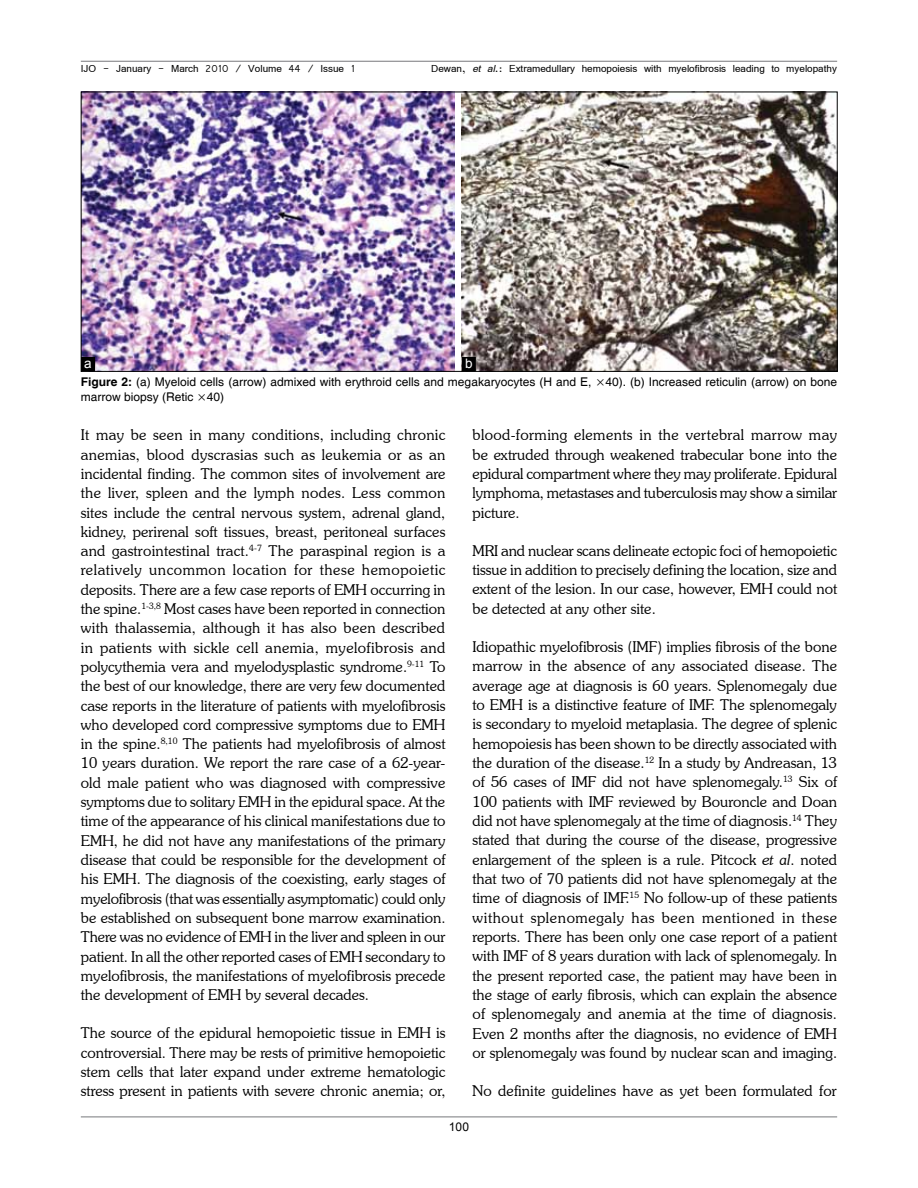
<style>
.page{position:relative;width:918px;height:1188px;background:#fff}
.page>*{position:absolute;margin:0;border:0;box-sizing:border-box;transform-origin:0 0}
.t1{font:300 15px/19.4px "Souvenir IT Cby BT";color:#000;text-align:justify}
.t2{font:15px "Vrinda";color:#000}
.t3{font:13.5px "Arial";color:#fff}
.t4{font:12px/14.4px "Helvetica";color:#000}
.t5{font:12px "Arial";color:#000}
.s1{font-style:italic}
.s2{font-weight:700}
.s3{font-family:"Souvenir IT Cby BT";font-weight:300}
</style>
<div class="page">
<hr style="left:81px;top:1117px;width:756px;height:1px;background:#77787b">
<hr style="left:81px;top:61px;width:756px;height:1px;background:#77787b">
<img style="left:83px;top:94px;width:372px;height:276px">
<img style="left:462px;top:94px;width:373px;height:276px">
<div style="left:82px;top:358px;width:12px;height:13px;background:#000"></div>
<div style="left:81px;top:357px;width:14px;height:14px;border:1px solid #000"></div>
<div style="left:462px;top:358px;width:13px;height:13px;background:#000"></div>
<div style="left:462px;top:357px;width:14px;height:14px;border:1px solid #000"></div>
<p class="t2" style="left:81px;top:61px;width:276px">IJO - January - March 2010 / Volume 44 / Issue 1</p>
<p class="t2" style="left:431px;top:61px;width:407px">Dewan, <span class="s1">et al</span>.: Extramedullary hemopoiesis with myelofibrosis leading to myelopathy</p>
<p class="t3" style="left:84px;top:355px;width:9px">a</p>
<p class="t3" style="left:465px;top:355px;width:9px">b</p>
<p class="t4" style="left:81px;top:375px;width:758px"><span class="s2">Figure 2:</span> (a) Myeloid cells (arrow) admixed with erythroid cells and megakaryocytes (H and E, <span class="s3">×</span>40). (b) Increased reticulin (arrow) on bone marrow biopsy (Retic <span class="s3">×</span>40)</p>
<p class="t1" style="left:81px;top:425px;width:366px">It may be seen in many conditions, including chronic anemias, blood dyscrasias such as leukemia or as an incidental finding. The common sites of involvement are the liver, spleen and the lymph nodes. Less common sites include the central nervous system, adrenal gland, kidney, perirenal soft tissues, breast, peritoneal surfaces and gastrointestinal tract.<sup>4-7</sup> The paraspinal region is a relatively uncommon location for these hemopoietic deposits. There are a few case reports of EMH occurring in the spine.<sup>1-3,8</sup> Most cases have been reported in connection with thalassemia, although it has also been described in patients with sickle cell anemia, myelofibrosis and polycythemia vera and myelodysplastic syndrome.<sup>9-11</sup> To the best of our knowledge, there are very few documented case reports in the literature of patients with myelofibrosis who developed cord compressive symptoms due to EMH in the spine.<sup>8,10</sup> The patients had myelofibrosis of almost 10 years duration. We report the rare case of a 62-year&shy;old male patient who was diagnosed with compressive symptoms due to solitary EMH in the epidural space. At the time of the appearance of his clinical manifestations due to EMH, he did not have any manifestations of the primary disease that could be responsible for the development of his EMH. The diagnosis of the coexisting, early stages of myelofibrosis (that was essentially asymptomatic) could only be established on subsequent bone marrow examination.<br>There was no evidence of EMH in the liver and spleen in our patient. In all the other reported cases of EMH secondary to myelofibrosis, the manifestations of myelofibrosis precede the development of EMH by several decades.</p>
<p class="t1" style="left:81px;top:1023px;width:366px">The source of the epidural hemopoietic tissue in EMH is controversial. There may be rests of primitive hemopoietic stem cells that later expand under extreme hematologic stress present in patients with severe chronic anemia; or,</p>
<p class="t1" style="left:472px;top:425px;width:366px">blood-forming elements in the vertebral marrow may be extruded through weakened trabecular bone into the epidural compartment where they may proliferate. Epidural lymphoma, metastases and tuberculosis may show a similar picture.</p>
<p class="t1" style="left:472px;top:541px;width:366px">MRI and nuclear scans delineate ectopic foci of hemopoietic tissue in addition to precisely defining the location, size and extent of the lesion. In our case, however, EMH could not be detected at any other site.</p>
<p class="t1" style="left:472px;top:637px;width:366px">Idiopathic myelofibrosis (IMF) implies fibrosis of the bone marrow in the absence of any associated disease. The average age at diagnosis is 60 years. Splenomegaly due to EMH is a distinctive feature of IMF. The splenomegaly is secondary to myeloid metaplasia. The degree of splenic hemopoiesis has been shown to be directly associated with the duration of the disease.<sup>12</sup> In a study by Andreasan, 13 of 56 cases of IMF did not have splenomegaly.<sup>13</sup> Six of 100 patients with IMF reviewed by Bouroncle and Doan did not have splenomegaly at the time of diagnosis.<sup>14</sup> They stated that during the course of the disease, progressive enlargement of the spleen is a rule. Pitcock <span class="s1">et al</span>. noted that two of 70 patients did not have splenomegaly at the time of diagnosis of IMF.<sup>15</sup> No follow-up of these patients without splenomegaly has been mentioned in these reports. There has been only one case report of a patient with IMF of 8 years duration with lack of splenomegaly. In the present reported case, the patient may have been in the stage of early fibrosis, which can explain the absence of splenomegaly and anemia at the time of diagnosis.<br>Even 2 months after the diagnosis, no evidence of EMH or splenomegaly was found by nuclear scan and imaging.</p>
<p class="t1" style="left:472px;top:1081px;width:366px">No definite guidelines have as yet been formulated for</p>
<p class="t5" style="left:449px;top:1119px;width:22px">100</p>
</div>
